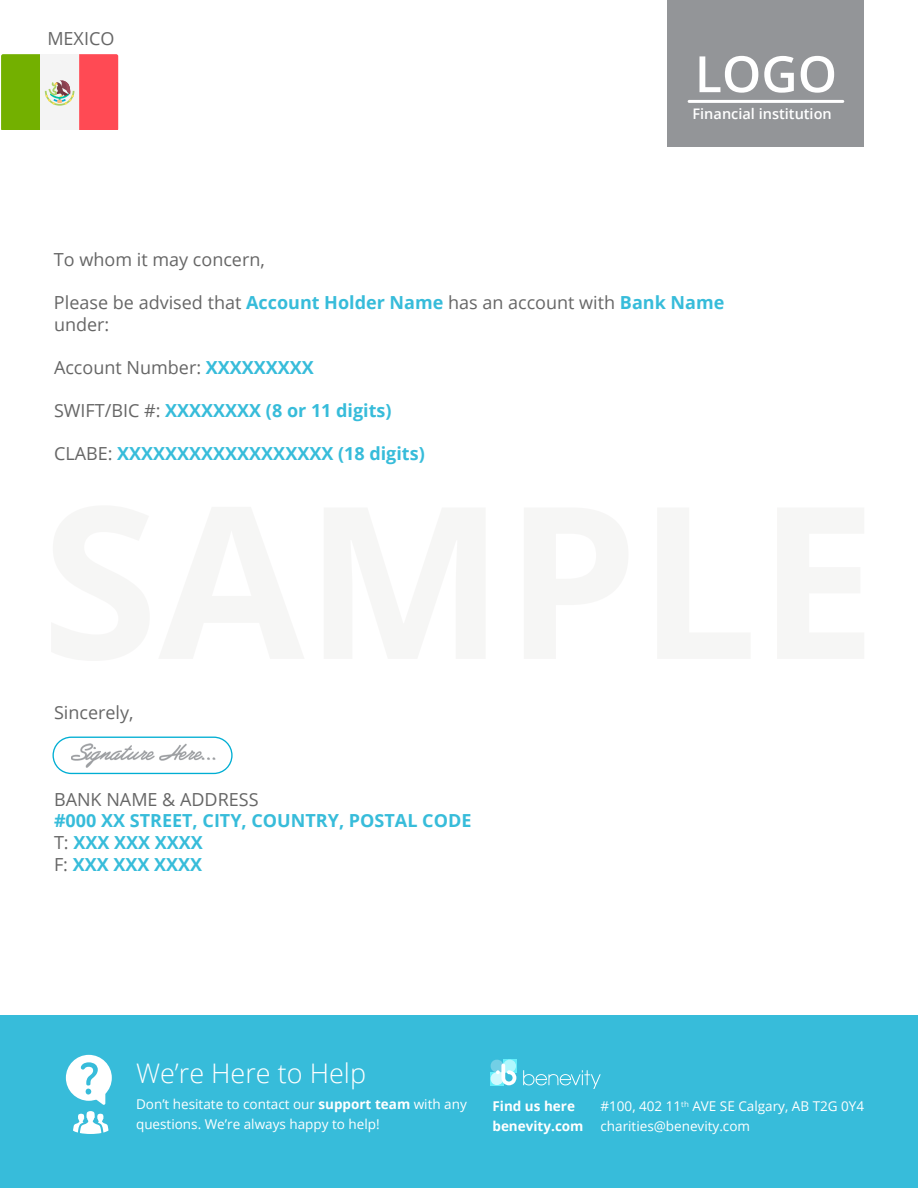
<style>
.page{position:relative;width:918px;height:1188px;background:#fff}
.page>*{position:absolute;margin:0;border:0;box-sizing:border-box;transform-origin:0 0}
.t1{font:600 50.1px "Open Sans";color:#fff}
.t2{font:300 27px "Open Sans";color:#fff}
.t3{font:18px/21.6px "Open Sans";color:#666}
.t4{font:700 18px/21.6px "Open Sans";color:#37bcda}
.t5{font:600 14.55px "Open Sans";color:#fff}
.t6{font:13.5px/19.5px "Open Sans";color:#fff}
.t7{font:700 13.5px "Open Sans";color:#fff}
.s1{font-weight:700;color:#37bcda}
.s2{font-weight:400;color:#666}
.s3{font-weight:700}
</style>
<div class="page">
<div style="left:0;top:1015px;width:918px;height:173px;background:#37bcda"></div>
<div style="left:66px;top:1055px;width:46px;height:46px;background:#fff;border-radius:50%"></div>
<svg style="left:81px;top:1062px;width:24px;height:43px"></svg>
<svg style="left:73px;top:1111px;width:35px;height:23px"></svg>
<svg style="left:491px;top:1060px;width:25px;height:25px"></svg>
<svg style="left:523px;top:1070px;width:78px;height:19px"></svg>
<svg style="left:1px;top:54px;width:117px;height:76px"></svg>
<svg style="left:52px;top:737px;width:181px;height:37px"></svg>
<div style="left:668px;top:0;width:196px;height:146px;background:#939598"></div>
<hr style="left:689px;top:100px;width:154px;height:3px;background:#fff">
<p class="t3" style="left:47px;top:27px;width:69px">MEXICO</p>
<h1 class="t1" style="left:695px;top:40px;width:144px">LOGO</h1>
<p class="t5" style="left:693px;top:104px;width:141px">Financial institution</p>
<p class="t3" style="left:54px;top:248px;width:212px">To whom it may concern,</p>
<p class="t3" style="left:54px;top:291px;width:672px">Please be advised that <span class="s1">Account Holder Name</span> has an account with <span class="s1">Bank Name </span>under:</p>
<p class="t3" style="left:54px;top:356px;width:261px">Account Number: <span class="s1">XXXXXXXXX</span></p>
<p class="t4" style="left:54px;top:399px;width:339px"><span class="s2">SWIFT/BIC #:</span> XXXXXXXX (8 or 11 digits)</p>
<p class="t4" style="left:54px;top:442px;width:372px"><span class="s2">CLABE:</span> XXXXXXXXXXXXXXXXXX (18 digits)</p>
<p class="t3" style="left:54px;top:702px;width:81px">Sincerely,</p>
<p class="t3" style="left:54px;top:788px;width:206px">BANK NAME &amp; ADDRESS</p>
<p class="t4" style="left:54px;top:810px;width:419px">#000 XX STREET, CITY, COUNTRY, POSTAL CODE<br><span class="s2">T:</span> XXX XXX XXXX<br><span class="s2">F:</span> XXX XXX XXXX</p>
<h2 class="t2" style="left:136px;top:1055px;width:232px">We’re Here to Help</h2>
<p class="t6" style="left:136px;top:1094px;width:332px">Don’t hesitate to contact our <span class="s3">support team</span> with any questions. We’re always happy to help!</p>
<p class="t7" style="left:492px;top:1097px;width:84px">Find us here</p>
<p class="t6" style="left:600px;top:1096px;width:265px">#100, 402 11<sup>th</sup> AVE SE Calgary, AB T2G 0Y4</p>
<p class="t7" style="left:492px;top:1116px;width:93px">benevity.com</p>
<p class="t6" style="left:600px;top:1116px;width:151px">charities@benevity.com</p>
</div>
